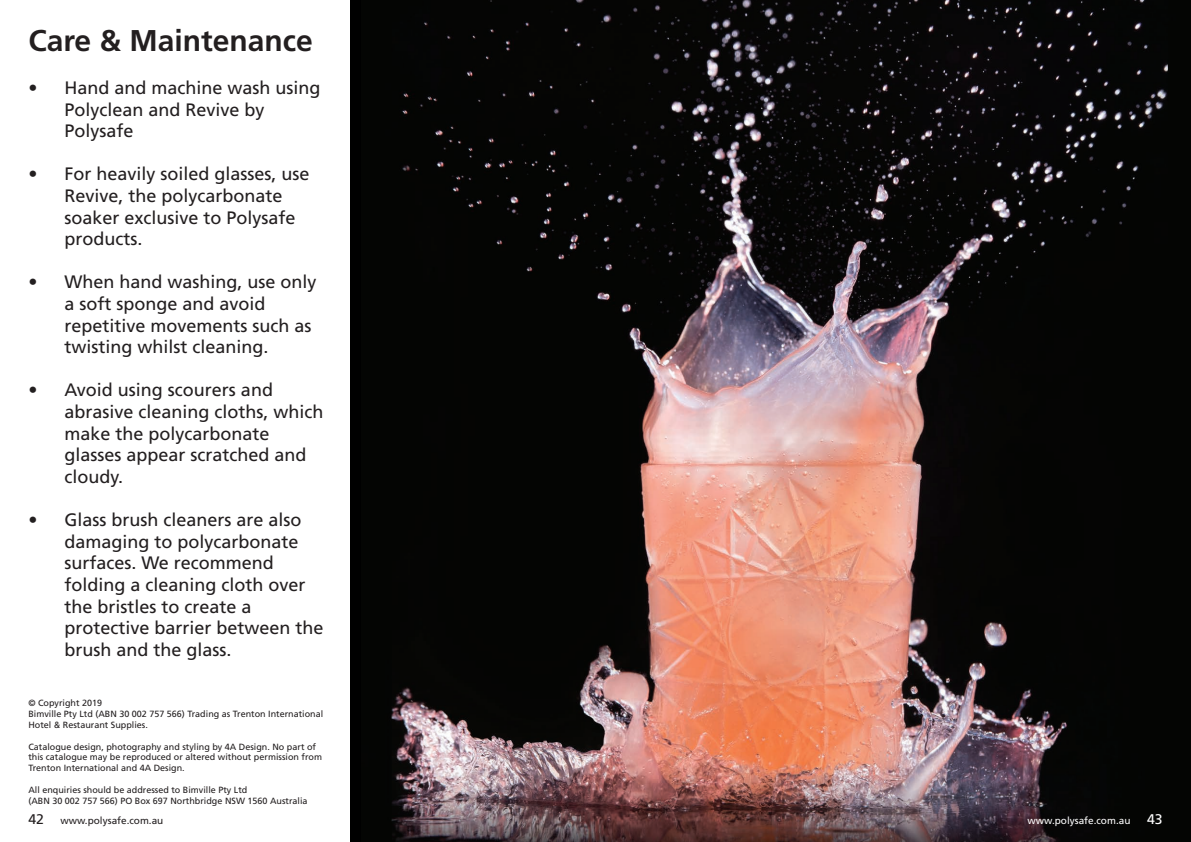
<style>
.page{position:relative;width:1191px;height:842px;background:#fff}
.page>*{position:absolute;margin:0;border:0;box-sizing:border-box;transform-origin:0 0}
.t1{font:700 30px "Frutiger LT Std";color:#231f20}
.t2{font:18px "Frutiger LT Std";color:#231f20}
.t3{font:10px "Frutiger LT Std";color:#231f20}
.t4{font:10px "Frutiger LT Std";color:#fff}
.t5{font:9px/10.8px "Frutiger LT Std";color:#231f20}
.s1{font-size:14px}
</style>
<div class="page">
<img style="left:361px;top:0;width:830px;height:842px">
<p class="t1" style="left:28px;top:23px;width:286px">Care &amp; Maintenance</p>
<p class="t2" style="left:28px;top:77px;width:294px">• Hand and machine wash using</p>
<p class="t2" style="left:64px;top:99px;width:202px">Polyclean and Revive by</p>
<p class="t2" style="left:64px;top:120px;width:71px">Polysafe</p>
<p class="t2" style="left:28px;top:164px;width:283px">• For heavily soiled glasses, use</p>
<p class="t2" style="left:64px;top:185px;width:220px">Revive, the polycarbonate</p>
<p class="t2" style="left:64px;top:207px;width:233px">soaker exclusive to Polysafe</p>
<p class="t2" style="left:64px;top:228px;width:79px">products.</p>
<p class="t2" style="left:28px;top:272px;width:290px">• When hand washing, use only</p>
<p class="t2" style="left:64px;top:293px;width:203px">a soft sponge and avoid</p>
<p class="t2" style="left:64px;top:315px;width:249px">repetitive movements such as</p>
<p class="t2" style="left:64px;top:336px;width:206px">twisting whilst cleaning.</p>
<p class="t2" style="left:28px;top:380px;width:246px">• Avoid using scourers and</p>
<p class="t2" style="left:64px;top:401px;width:261px">abrasive cleaning cloths, which</p>
<p class="t2" style="left:64px;top:423px;width:207px">make the polycarbonate</p>
<p class="t2" style="left:64px;top:444px;width:244px">glasses appear scratched and</p>
<p class="t2" style="left:64px;top:466px;width:60px">cloudy.</p>
<p class="t2" style="left:28px;top:509px;width:275px">• Glass brush cleaners are also</p>
<p class="t2" style="left:64px;top:531px;width:236px">damaging to polycarbonate</p>
<p class="t2" style="left:64px;top:552px;width:211px">surfaces. We recommend</p>
<p class="t2" style="left:64px;top:574px;width:243px">folding a cleaning cloth over</p>
<p class="t2" style="left:64px;top:596px;width:189px">the bristles to create a</p>
<p class="t2" style="left:64px;top:617px;width:261px">protective barrier between the</p>
<p class="t2" style="left:64px;top:639px;width:169px">brush and the glass.</p>
<p class="t5" style="left:28px;top:698px;width:75px">© Copyright 2019</p>
<p class="t5" style="left:28px;top:709px;width:296px">Bimville Pty Ltd (ABN 30 002 757 566) Trading as Trenton International<br>Hotel &amp; Restaurant Supplies.</p>
<p class="t5" style="left:28px;top:741px;width:295px">Catalogue design, photography and styling by 4A Design. No part of this catalogue may be reproduced or altered without permission from<br>Trenton International and 4A Design.</p>
<p class="t5" style="left:28px;top:784px;width:221px">All enquiries should be addressed to Bimville Pty Ltd</p>
<p class="t5" style="left:28px;top:795px;width:281px">(ABN 30 002 757 566) PO Box 697 Northbridge NSW 1560 Australia</p>
<p class="t3" style="left:28px;top:815px;width:136px"><span class="s1">42</span> www.polysafe.com.au</p>
<p class="t4" style="left:1027px;top:815px;width:136px">www.polysafe.com.au <span class="s1">43</span></p>
</div>
